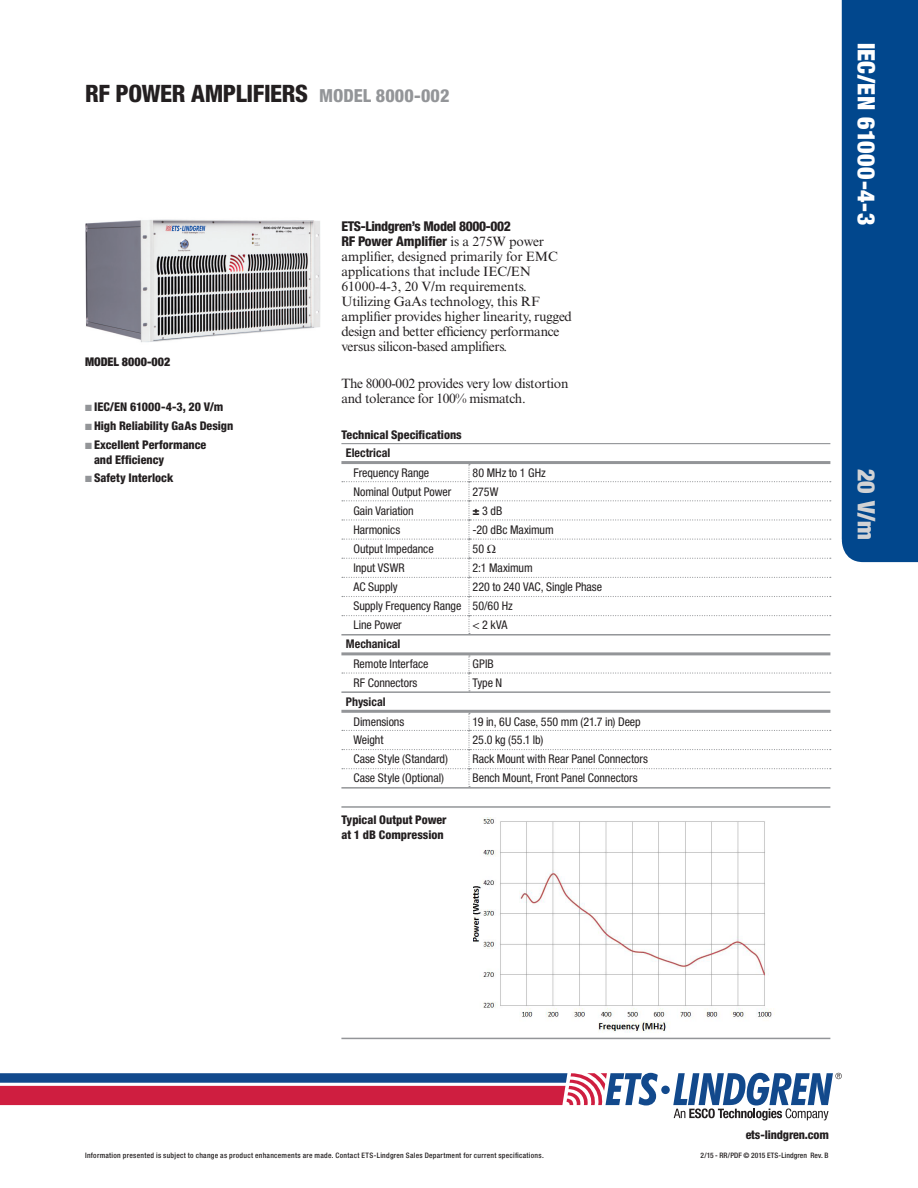
<style>
.page{position:relative;width:918px;height:1188px;background:#fff}
.page>*{position:absolute;margin:0;border:0;box-sizing:border-box;transform-origin:0 0}
.Product_Name{font:800 condensed 24px "Helvetica Neue LT Std";letter-spacing:-.015em;color:#231f20}
.t1{font:900 condensed 24px "Helvetica Neue LT Std";letter-spacing:.015em;color:#fff}
.t2{font:900 condensed 24px "Helvetica Neue LT Std";color:#d1d2d4}
.Data_Sheet_Body{font:13.5px/15px "Times New Roman MT Std";letter-spacing:-.025em;color:#231f20}
.Table_Body_01{font:condensed 12px "Helvetica Neue LT Std";letter-spacing:-.005em;color:#231f20}
.Table_Body_02{font:condensed 12px "Helvetica Neue LT Std";letter-spacing:-.005em;color:#231f20}
.Table_Head{font:800 condensed 12px/15px "Helvetica Neue LT Std";color:#231f20}
.Table_Sub_Head{font:700 condensed 12px "Helvetica Neue LT Std";color:#231f20}
.Model_02{font:900 condensed 12px "Helvetica Neue LT Std";color:#231f20}
.t3{font:500 condensed 7.5px "Helvetica Neue LT Std";letter-spacing:.035em;color:#231f20}
.t4{font:500 condensed 7.5px "Helvetica Neue LT Std";letter-spacing:.01em;color:#231f20}
.s1{font-size:18px;color:#939598}
.s2{color:#939598}
.s3{font-family:"Helvetica Neue LT Std";font-weight:800;font-stretch:condensed}
.s4{font-weight:800}
.s5{font-family:"Times New Roman";font-stretch:normal}
</style>
<div class="page">
<div style="left:842px;top:0;width:76px;height:562px;background:#01478d"></div>
<div style="left:661px;top:1086px;width:9px;height:8px;background:#12498c;border-radius:50%"></div>
<svg style="left:0;top:1073px;width:658px;height:33px;background:#a05379"></svg>
<svg style="left:673px;top:1073px;width:169px;height:48px"></svg>
<hr style="left:341px;top:461px;width:128px;height:3px;background:#939598">
<hr style="left:469px;top:652px;width:361px;height:3px;background:#939598">
<hr style="left:341px;top:652px;width:128px;height:3px;background:#939598">
<hr style="left:469px;top:634px;width:361px;height:2px;background:#939598">
<hr style="left:469px;top:691px;width:361px;height:2px;background:#939598">
<hr style="left:341px;top:634px;width:128px;height:2px;background:#939598">
<hr style="left:341px;top:691px;width:128px;height:2px;background:#939598">
<hr style="left:341px;top:710px;width:128px;height:3px;background:#939598">
<hr style="left:469px;top:461px;width:361px;height:3px;background:#939598">
<svg style="left:342px;top:464px;width:489px;height:170px"></svg>
<hr style="left:341px;top:787px;width:128px;height:2px;background:#939598">
<hr style="left:469px;top:787px;width:361px;height:2px;background:#939598">
<hr style="left:341px;top:806px;width:128px;height:2px;background:#939598">
<hr style="left:469px;top:806px;width:361px;height:2px;background:#939598">
<hr style="left:341px;top:1038px;width:128px;height:1px;background:#939598">
<hr style="left:469px;top:1038px;width:361px;height:1px;background:#939598">
<hr style="left:469px;top:710px;width:361px;height:3px;background:#939598">
<svg style="left:342px;top:713px;width:489px;height:74px"></svg>
<hr style="left:469px;top:443px;width:361px;height:1px;background:#939598">
<hr style="left:341px;top:443px;width:128px;height:1px;background:#939598">
<svg style="left:342px;top:655px;width:489px;height:36px"></svg>
<img style="left:85px;top:219px;width:235px;height:123px">
<img style="left:473px;top:818px;width:302px;height:215px">
<p class="Product_Name" style="left:85px;top:79px;width:366px">RF POWER AMPLIFIERS <span class="s1">MODEL 8000-002</span></p>
<p class="Model_02" style="left:85px;top:355px;width:87px">MODEL 8000-002</p>
<p class="Table_Head" style="left:85px;top:399px;width:140px"><span class="s2">■</span> IEC/EN 61000-4-3, 20 V/m</p>
<p class="Table_Head" style="left:85px;top:418px;width:150px"><span class="s2">■</span> High Reliability GaAs Design</p>
<p class="Table_Head" style="left:94px;top:437px;width:114px;text-indent:-9px"><span class="s2">■</span> Excellent Performance and Efficiency</p>
<p class="Table_Head" style="left:85px;top:470px;width:90px"><span class="s2">■</span> Safety Interlock</p>
<p class="Data_Sheet_Body" style="left:341px;top:219px;width:232px"><span class="s3">ETS-Lindgren’s Model 8000-002<br>RF Power Amplifier</span> is a 275W power amplifier, designed primarily for EMC applications that include IEC/EN 61000-4-3, 20 V/m requirements.<br>Utilizing GaAs technology, this RF amplifier provides higher linearity, rugged design and better efficiency performance versus silicon-based amplifiers.</p>
<p class="Data_Sheet_Body" style="left:341px;top:376px;width:229px">The 8000-002 provides very low distortion and tolerance for 100% mismatch.</p>
<p class="Table_Head" style="left:341px;top:427px;width:122px">Technical Specifications</p>
<p class="Table_Sub_Head" style="left:346px;top:445px;width:46px">Electrical</p>
<p class="Table_Body_01" style="left:353px;top:466px;width:77px">Frequency Range</p>
<p class="Table_Body_02" style="left:473px;top:466px;width:75px">80 MHz to 1 GHz</p>
<p class="Table_Body_01" style="left:353px;top:484px;width:99px">Nominal Output Power</p>
<p class="Table_Body_02" style="left:473px;top:484px;width:27px">275W</p>
<p class="Table_Body_01" style="left:353px;top:503px;width:62px">Gain Variation</p>
<p class="Table_Body_02" style="left:473px;top:503px;width:31px"><span class="s4">±</span> 3 dB</p>
<p class="Table_Body_01" style="left:353px;top:523px;width:48px">Harmonics</p>
<p class="Table_Body_02" style="left:473px;top:523px;width:83px">-20 dBc Maximum</p>
<p class="Table_Body_01" style="left:353px;top:542px;width:82px">Output Impedance</p>
<p class="Table_Body_02" style="left:473px;top:542px;width:25px">50 <span class="s5">Ω</span></p>
<p class="Table_Body_01" style="left:353px;top:561px;width:53px">Input VSWR</p>
<p class="Table_Body_02" style="left:473px;top:561px;width:62px">2:1 Maximum</p>
<p class="Table_Body_01" style="left:353px;top:580px;width:46px">AC Supply</p>
<p class="Table_Body_02" style="left:473px;top:580px;width:131px">220 to 240 VAC, Single Phase</p>
<p class="Table_Body_01" style="left:353px;top:599px;width:109px">Supply Frequency Range</p>
<p class="Table_Body_02" style="left:473px;top:599px;width:42px">50/60 Hz</p>
<p class="Table_Body_01" style="left:353px;top:618px;width:50px">Line Power</p>
<p class="Table_Body_02" style="left:473px;top:618px;width:36px">&lt; 2 kVA</p>
<p class="Table_Sub_Head" style="left:346px;top:637px;width:56px">Mechanical</p>
<p class="Table_Body_01" style="left:353px;top:657px;width:76px">Remote Interface</p>
<p class="Table_Body_02" style="left:473px;top:657px;width:23px">GPIB</p>
<p class="Table_Body_01" style="left:353px;top:676px;width:66px">RF Connectors</p>
<p class="Table_Body_02" style="left:473px;top:676px;width:31px">Type N</p>
<p class="Table_Sub_Head" style="left:346px;top:694px;width:41px">Physical</p>
<p class="Table_Body_01" style="left:353px;top:714px;width:52px">Dimensions</p>
<p class="Table_Body_02" style="left:473px;top:714px;width:170px">19 in, 6U Case, 550 mm (21.7 in) Deep</p>
<p class="Table_Body_01" style="left:353px;top:733px;width:32px">Weight</p>
<p class="Table_Body_02" style="left:473px;top:733px;width:72px">25.0 kg (55.1 lb)</p>
<p class="Table_Body_01" style="left:353px;top:752px;width:96px">Case Style (Standard)</p>
<p class="Table_Body_02" style="left:473px;top:752px;width:177px">Rack Mount with Rear Panel Connectors</p>
<p class="Table_Body_01" style="left:353px;top:771px;width:92px">Case Style (Optional)</p>
<p class="Table_Body_02" style="left:473px;top:771px;width:167px">Bench Mount, Front Panel Connectors</p>
<p class="Table_Head" style="left:341px;top:812px;width:107px">Typical Output Power</p>
<p class="Table_Head" style="left:341px;top:827px;width:104px">at 1 dB Compression</p>
<h1 class="t1" style="left:881px;top:43px;width:184px;rotate:90deg">IEC/EN 61000-4-3</h1>
<h1 class="t2" style="left:881px;top:469px;width:73px;rotate:90deg">20 m</h1>
<h1 class="t2" style="left:881px;top:470px;width:72px;rotate:90deg">18 V/M</h1>
<p class="Table_Head" style="left:746px;top:1127px;width:85px">ets-lindgren.com</p>
<p class="t3" style="left:85px;top:1151px;width:460px">Information presented is subject to change as product enhancements are made. Contact ETS-Lindgren Sales Department for current specifications.</p>
<p class="t4" style="left:701px;top:1151px;width:129px">2/15 - RR/PDF © 2015 ETS-Lindgren Rev. B</p>
</div>
